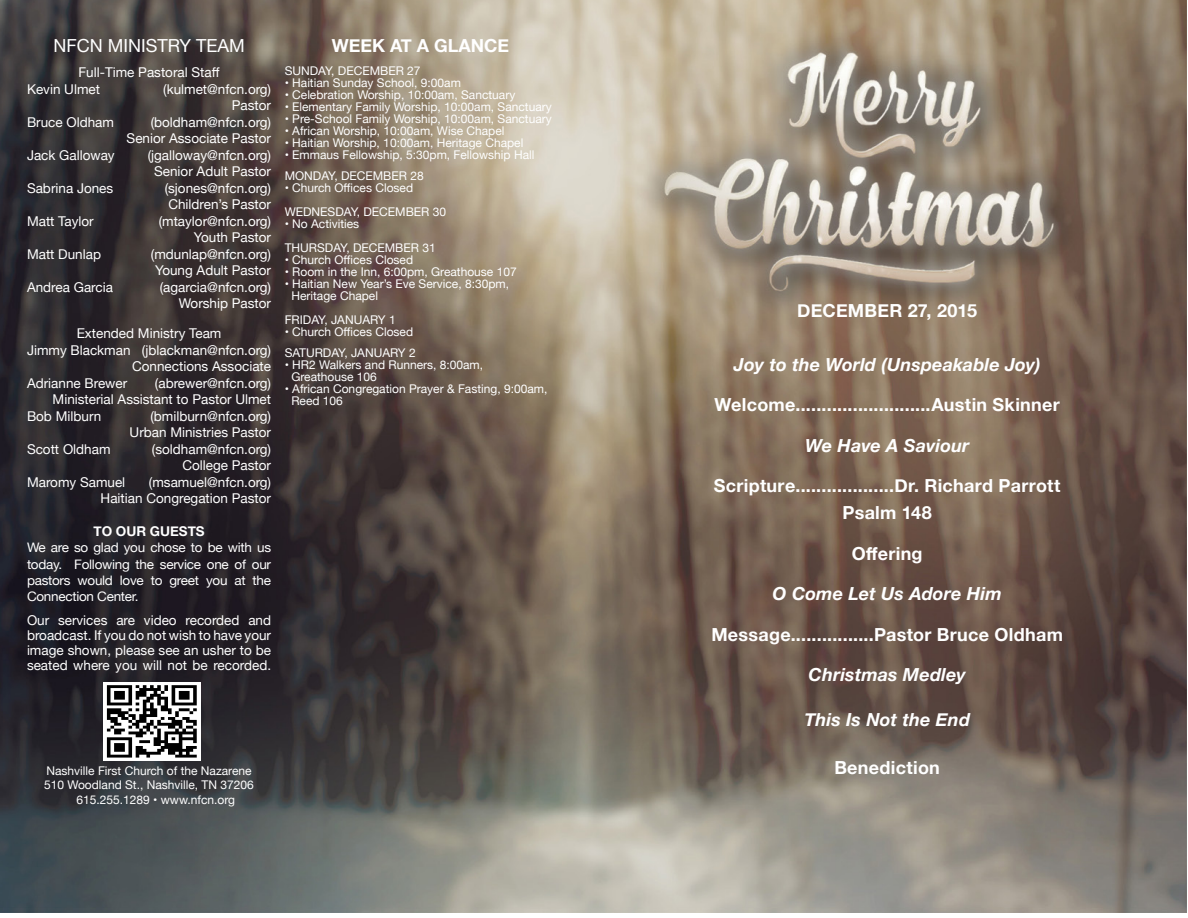
<style>
.page{position:relative;width:1188px;height:918px;background:#fff}
.page>*{position:absolute;margin:0;border:0;box-sizing:border-box;transform-origin:0 0}
.t1{font:700 18px "Helvetica Neue";letter-spacing:.015em;color:#fff}
.t2{font:italic 700 18px "Helvetica Neue";letter-spacing:.005em;color:#fff}
.t3{font:18px "Helvetica Neue";color:#fff}
.t4{font:13.5px/15px "Helvetica Neue";color:#fff;text-align:justify}
.t5{font:700 13.5px "Helvetica Neue";color:#fff}
.t6{font:13.05px/16.2px "Helvetica Neue";letter-spacing:-.02em;color:#fff;text-align:justify}
.t7{font:12px "Helvetica Neue";color:#fff}
</style>
<div class="page">
<img style="left:0;top:0;width:1187px;height:912px">
<img style="left:103px;top:683px;width:97px;height:77px">
<p class="t3" style="left:53px;top:32px;width:193px">NFCN MINISTRY TEAM</p>
<p class="t4" style="left:79px;top:66px;width:143px">Full-Time Pastoral Staff</p>
<p class="t4" style="left:27px;top:82px;width:75px">Kevin Ulmet</p>
<p class="t4" style="left:163px;top:82px;width:109px">(kulmet@nfcn.org)</p>
<p class="t4" style="left:232px;top:99px;width:41px">Pastor</p>
<p class="t4" style="left:27px;top:115px;width:89px">Bruce Oldham</p>
<p class="t4" style="left:151px;top:115px;width:122px">(boldham@nfcn.org)</p>
<p class="t4" style="left:127px;top:132px;width:146px">Senior Associate Pastor</p>
<p class="t4" style="left:27px;top:148px;width:89px">Jack Galloway</p>
<p class="t4" style="left:148px;top:148px;width:125px">(jgalloway@nfcn.org)</p>
<p class="t4" style="left:154px;top:165px;width:119px">Senior Adult Pastor</p>
<p class="t4" style="left:27px;top:181px;width:88px">Sabrina Jones</p>
<p class="t4" style="left:165px;top:181px;width:108px">(sjones@nfcn.org)</p>
<p class="t4" style="left:168px;top:198px;width:104px">Children’s Pastor</p>
<p class="t4" style="left:27px;top:214px;width:68px">Matt Taylor</p>
<p class="t4" style="left:159px;top:214px;width:114px">(mtaylor@nfcn.org)</p>
<p class="t4" style="left:194px;top:231px;width:79px">Youth Pastor</p>
<p class="t4" style="left:27px;top:247px;width:76px">Matt Dunlap</p>
<p class="t4" style="left:151px;top:247px;width:122px">(mdunlap@nfcn.org)</p>
<p class="t4" style="left:155px;top:264px;width:118px">Young Adult Pastor</p>
<p class="t4" style="left:27px;top:280px;width:88px">Andrea Garcia</p>
<p class="t4" style="left:160px;top:280px;width:113px">(agarcia@nfcn.org)</p>
<p class="t4" style="left:179px;top:297px;width:94px">Worship Pastor</p>
<p class="t4" style="left:77px;top:327px;width:146px">Extended Ministry Team</p>
<p class="t4" style="left:27px;top:343px;width:246px">Jimmy Blackman (jblackman@nfcn.org)</p>
<p class="t4" style="left:132px;top:360px;width:141px">Connections Associate</p>
<p class="t4" style="left:27px;top:376px;width:102px">Adrianne Brewer</p>
<p class="t4" style="left:155px;top:376px;width:118px">(abrewer@nfcn.org)</p>
<p class="t4" style="left:53px;top:393px;width:220px">Ministerial Assistant to Pastor Ulmet</p>
<p class="t4" style="left:27px;top:409px;width:76px">Bob Milburn</p>
<p class="t4" style="left:150px;top:409px;width:122px">(bmilburn@nfcn.org)</p>
<p class="t4" style="left:130px;top:426px;width:143px">Urban Ministries Pastor</p>
<p class="t4" style="left:27px;top:442px;width:85px">Scott Oldham</p>
<p class="t4" style="left:152px;top:442px;width:121px">(soldham@nfcn.org)</p>
<p class="t4" style="left:182px;top:459px;width:90px">College Pastor</p>
<p class="t4" style="left:27px;top:475px;width:100px">Maromy Samuel</p>
<p class="t4" style="left:149px;top:475px;width:124px">(msamuel@nfcn.org)</p>
<p class="t4" style="left:101px;top:492px;width:172px">Haitian Congregation Pastor</p>
<p class="t5" style="left:93px;top:521px;width:113px">TO OUR GUESTS</p>
<p class="t6" style="left:27px;top:540px;width:246px">We are so glad you chose to be with us today. Following the service one of our pastors would love to greet you at the Connection Center.</p>
<p class="t4" style="left:27px;top:613px;width:246px">Our services are video recorded and broadcast. If you do not wish to have your image shown, please see an usher to be seated where you will not be recorded.</p>
<p class="t1" style="left:332px;top:32px;width:179px">WEEK AT A GLANCE</p>
<p class="t7" style="left:285px;top:62px;width:137px">SUNDAY, DECEMBER 27</p>
<p class="t7" style="left:285px;top:74px;width:178px">• Haitian Sunday School, 9:00am</p>
<p class="t7" style="left:285px;top:86px;width:232px">• Celebration Worship, 10:00am, Sanctuary</p>
<p class="t7" style="left:285px;top:98px;width:269px">• Elementary Family Worship, 10:00am, Sanctuary</p>
<p class="t7" style="left:285px;top:110px;width:269px">• Pre-School Family Worship, 10:00am, Sanctuary</p>
<p class="t7" style="left:285px;top:122px;width:221px">• African Worship, 10:00am, Wise Chapel</p>
<p class="t7" style="left:285px;top:134px;width:240px">• Haitian Worship, 10:00am, Heritage Chapel</p>
<p class="t7" style="left:285px;top:146px;width:251px">• Emmaus Fellowship, 5:30pm, Fellowship Hall</p>
<p class="t7" style="left:285px;top:167px;width:141px">MONDAY, DECEMBER 28</p>
<p class="t7" style="left:285px;top:179px;width:130px">• Church Offices Closed</p>
<p class="t7" style="left:285px;top:203px;width:163px">WEDNESDAY, DECEMBER 30</p>
<p class="t7" style="left:285px;top:215px;width:76px">• No Activities</p>
<p class="t7" style="left:285px;top:239px;width:153px">THURSDAY, DECEMBER 31</p>
<p class="t7" style="left:285px;top:251px;width:130px">• Church Offices Closed</p>
<p class="t7" style="left:285px;top:263px;width:234px">• Room in the Inn, 6:00pm, Greathouse 107</p>
<p class="t7" style="left:285px;top:275px;width:226px">• Haitian New Year’s Eve Service, 8:30pm,</p>
<p class="t7" style="left:291px;top:287px;width:88px">Heritage Chapel</p>
<p class="t7" style="left:285px;top:311px;width:112px">FRIDAY, JANUARY 1</p>
<p class="t7" style="left:285px;top:323px;width:130px">• Church Offices Closed</p>
<p class="t7" style="left:285px;top:344px;width:133px">SATURDAY, JANUARY 2</p>
<p class="t7" style="left:285px;top:356px;width:200px">• HR2 Walkers and Runners, 8:00am,</p>
<p class="t7" style="left:291px;top:368px;width:87px">Greathouse 106</p>
<p class="t7" style="left:285px;top:380px;width:264px">• African Congregation Prayer &amp; Fasting, 9:00am,</p>
<p class="t7" style="left:291px;top:392px;width:53px">Reed 106</p>
<p class="t7" style="left:47px;top:762px;width:207px">Nashville First Church of the Nazarene</p>
<p class="t7" style="left:44px;top:776px;width:211px">510 Woodland St., Nashville, TN 37206</p>
<p class="t7" style="left:77px;top:791px;width:160px">615.255.1289 • www.nfcn.org</p>
<p class="t1" style="left:797px;top:296px;width:181px">DECEMBER 27, 2015</p>
<p class="t2" style="left:734px;top:350px;width:308px">Joy to the World (Unspeakable Joy)</p>
<p class="t1" style="left:715px;top:390px;width:347px">Welcome..........................Austin Skinner</p>
<p class="t2" style="left:805px;top:431px;width:166px">We Have A Saviour</p>
<p class="t1" style="left:714px;top:471px;width:348px">Scripture...................Dr. Richard Parrott</p>
<p class="t1" style="left:843px;top:498px;width:91px">Psalm 148</p>
<p class="t1" style="left:852px;top:539px;width:72px">Offering</p>
<p class="t2" style="left:773px;top:579px;width:231px">O Come Let Us Adore Him</p>
<p class="t1" style="left:711px;top:620px;width:353px">Message................Pastor Bruce Oldham</p>
<p class="t2" style="left:809px;top:660px;width:159px">Christmas Medley</p>
<p class="t2" style="left:804px;top:705px;width:167px">This Is Not the End</p>
<p class="t1" style="left:834px;top:753px;width:107px">Benediction</p>
</div>
